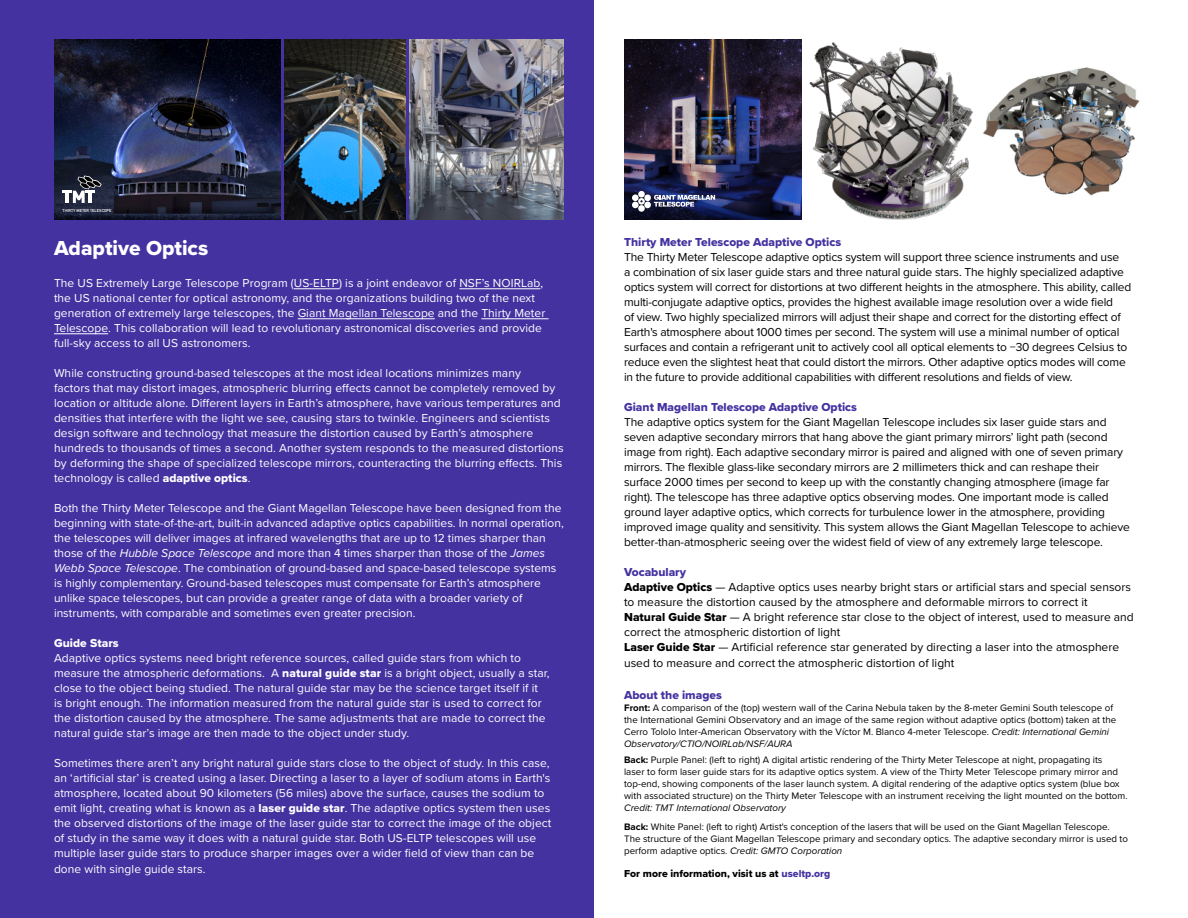
<style>
.page{position:relative;width:1188px;height:918px;background:#fff}
.page>*{position:absolute;margin:0;border:0;box-sizing:border-box;transform-origin:0 0}
.t1{font:21px "Proxima Nova Extrabld";color:#fff}
.t2{font:12px/15px "Proxima Nova";letter-spacing:.005em;color:#fff}
.t3{font:12px/15px "Proxima Nova";letter-spacing:-.01em;color:#000}
.t4{font:12px "Proxima Nova Extrabld";color:#4532a1}
.t5{font:12px "Proxima Nova Extrabld";letter-spacing:.005em;color:#fff}
.t6{font:10.5px "Proxima Nova Extrabld";color:#000}
.t7{font:9.75px/12px "Proxima Nova";color:#000}
.t8{font:700 4.2px "DIN Alternate";color:#fff}
.s1{font-family:"Proxima Nova Extrabld"}
.s2{font-style:italic}
.s3{font-weight:700}
.s4{color:#4532a1}
</style>
<div class="page">
<div style="left:0;top:0;width:594px;height:918px;background:#4532a1"></div>
<hr style="left:294px;top:288px;width:45px;height:1px;background:#fff">
<hr style="left:459px;top:288px;width:81px;height:1px;background:#fff">
<hr style="left:298px;top:318px;width:137px;height:1px;background:#fff">
<hr style="left:481px;top:318px;width:68px;height:1px;background:#fff">
<hr style="left:54px;top:333px;width:54px;height:1px;background:#fff">
<img style="left:995px;top:67px;width:145px;height:129px">
<img style="left:624px;top:39px;width:167px;height:181px">
<div style="left:632px;top:194px;width:7px;height:7px;background:#fff;border-radius:50%"></div>
<div style="left:632px;top:202px;width:7px;height:6px;background:#fff;border-radius:50%"></div>
<div style="left:638px;top:205px;width:7px;height:7px;background:#fff;border-radius:50%"></div>
<div style="left:638px;top:191px;width:7px;height:7px;background:#fff;border-radius:50%"></div>
<div style="left:644px;top:195px;width:7px;height:6px;background:#fff;border-radius:50%"></div>
<div style="left:644px;top:202px;width:7px;height:6px;background:#fff;border-radius:50%"></div>
<svg style="left:638px;top:198px;width:7px;height:7px"></svg>
<svg style="left:654px;top:195px;width:61px;height:12px"></svg>
<img style="left:285px;top:39px;width:120px;height:181px">
<img style="left:54px;top:39px;width:226px;height:181px">
<svg style="left:63px;top:175px;width:39px;height:28px"></svg>
<img style="left:410px;top:39px;width:154px;height:181px">
<img style="left:791px;top:39px;width:204px;height:181px">
<p class="t8" style="left:62px;top:207px;width:50px">THIRTY METER TELESCOPE</p>
<p class="t1" style="left:54px;top:233px;width:156px">Adaptive Optics</p>
<p class="t2" style="left:54px;top:275px;width:493px">The US Extremely Large Telescope Program (US-ELTP) is a joint endeavor of NSF’s NOIRLab, the US national center for optical astronomy, and the organizations building two of the next generation of extremely large telescopes, the Giant Magellan Telescope and the Thirty Meter Telescope. This collaboration will lead to revolutionary astronomical discoveries and provide full-sky access to all US astronomers.</p>
<p class="t2" style="left:54px;top:365px;width:511px">While constructing ground-based telescopes at the most ideal locations minimizes many<br>factors that may distort images, atmospheric blurring effects cannot be completely removed by location or altitude alone. Different layers in Earth’s atmosphere, have various temperatures and densities that interfere with the light we see, causing stars to twinkle. Engineers and scientists design software and technology that measure the distortion caused by Earth’s atmosphere hundreds to thousands of times a second. Another system responds to the measured distortions by deforming the shape of specialized telescope mirrors, counteracting the blurring effects. This technology is called <span class="s1">adaptive optics</span>.</p>
<p class="t2" style="left:54px;top:500px;width:511px">Both the Thirty Meter Telescope and the Giant Magellan Telescope have been designed from the beginning with state-of-the-art, built-in advanced adaptive optics capabilities. In normal operation, the telescopes will deliver images at infrared wavelengths that are up to 12 times sharper than those of the <span class="s2">Hubble Space Telescope</span> and more than 4 times sharper than those of the <span class="s2">James Webb Space Telescope</span>. The combination of ground-based and space-based telescope systems is highly complementary. Ground-based telescopes must compensate for Earth’s atmosphere unlike space telescopes, but can provide a greater range of data with a broader variety of instruments, with comparable and sometimes even greater precision.</p>
<p class="t5" style="left:54px;top:634px;width:66px">Guide Stars</p>
<p class="t2" style="left:54px;top:650px;width:497px">Adaptive optics systems need bright reference sources, called guide stars from which to measure the atmospheric deformations. A <span class="s1">natural guide star</span> is a bright object, usually a star, close to the object being studied. The natural guide star may be the science target itself if it<br>is bright enough. The information measured from the natural guide star is used to correct for the distortion caused by the atmosphere. The same adjustments that are made to correct the natural guide star’s image are then made to the object under study.</p>
<p class="t2" style="left:54px;top:755px;width:499px">Sometimes there aren’t any bright natural guide stars close to the object of study. In this case, an ‘artificial star’ is created using a laser. Directing a laser to a layer of sodium atoms in Earth's atmosphere, located about 90 kilometers (56 miles) above the surface, causes the sodium to emit light, creating what is known as a <span class="s1">laser guide star</span>. The adaptive optics system then uses the observed distortions of the image of the laser guide star to correct the image of the object of study in the same way it does with a natural guide star. Both US-ELTP telescopes will use multiple laser guide stars to produce sharper images over a wider field of view than can be done with single guide stars.</p>
<p class="t4" style="left:624px;top:233px;width:219px">Thirty Meter Telescope Adaptive Optics</p>
<p class="t3" style="left:624px;top:249px;width:509px">The Thirty Meter Telescope adaptive optics system will support three science instruments and use<br>a combination of six laser guide stars and three natural guide stars. The highly specialized adaptive optics system will correct for distortions at two different heights in the atmosphere. This ability, called multi-conjugate adaptive optics, provides the highest available image resolution over a wide field<br>of view. Two highly specialized mirrors will adjust their shape and correct for the distorting effect of Earth's atmosphere about 1000 times per second. The system will use a minimal number of optical surfaces and contain a refrigerant unit to actively cool all optical elements to −30 degrees Celsius to reduce even the slightest heat that could distort the mirrors. Other adaptive optics modes will come in the future to provide additional capabilities with different resolutions and fields of view.</p>
<p class="t4" style="left:624px;top:398px;width:234px">Giant Magellan Telescope Adaptive Optics</p>
<p class="t3" style="left:624px;top:414px;width:507px">The adaptive optics system for the Giant Magellan Telescope includes six laser guide stars and seven adaptive secondary mirrors that hang above the giant primary mirrors’ light path (second image from right). Each adaptive secondary mirror is paired and aligned with one of seven primary mirrors. The flexible glass-like secondary mirrors are 2 millimeters thick and can reshape their surface 2000 times per second to keep up with the constantly changing atmosphere (image far right). The telescope has three adaptive optics observing modes. One important mode is called ground layer adaptive optics, which corrects for turbulence lower in the atmosphere, providing improved image quality and sensitivity. This system allows the Giant Magellan Telescope to achieve better-than-atmospheric seeing over the widest field of view of any extremely large telescope.</p>
<p class="t4" style="left:624px;top:563px;width:63px">Vocabulary</p>
<p class="t3" style="left:624px;top:579px;width:508px"><span class="s1">Adaptive Optics</span> — Adaptive optics uses nearby bright stars or artificial stars and special sensors to measure the distortion caused by the atmosphere and deformable mirrors to correct it</p>
<p class="t3" style="left:624px;top:609px;width:511px"><span class="s1">Natural Guide Star</span> — A bright reference star close to the object of interest, used to measure and correct the atmospheric distortion of light</p>
<p class="t3" style="left:624px;top:638px;width:496px;line-height:15.8px"><span class="s1">Laser Guide Star</span> — Artificial reference star generated by directing a laser into the atmosphere used to measure and correct the atmospheric distortion of light</p>
<p class="t4" style="left:624px;top:686px;width:99px">About the images</p>
<p class="t7" style="left:624px;top:701px;width:494px"><span class="s3">Front:</span> A comparison of the (top) western wall of the Carina Nebula taken by the 8-meter Gemini South telescope of the International Gemini Observatory and an image of the same region without adaptive optics (bottom) taken at the Cerro Tololo Inter-American Observatory with the Víctor M. Blanco 4-meter Telescope. <span class="s2">Credit: International Gemini Observatory/CTIO/NOIRLab/NSF/AURA</span></p>
<p class="t7" style="left:624px;top:754px;width:505px"><span class="s3">Back:</span> Purple Panel: (left to right) A digital artistic rendering of the Thirty Meter Telescope at night, propagating its<br>laser to form laser guide stars for its adaptive optics system. A view of the Thirty Meter Telescope primary mirror and top-end, showing components of the laser launch system. A digital rendering of the adaptive optics system (blue box with associated structure) on the Thirty Meter Telescope with an instrument receiving the light mounted on the bottom.<br><span class="s2">Credit: TMT International Observatory</span></p>
<p class="t7" style="left:624px;top:821px;width:505px"><span class="s3">Back:</span> White Panel: (left to right) Artist's conception of the lasers that will be used on the Giant Magellan Telescope.<br>The structure of the Giant Magellan Telescope primary and secondary optics. The adaptive secondary mirror is used to perform adaptive optics. <span class="s2">Credit: GMTO Corporation</span></p>
<p class="t6" style="left:624px;top:866px;width:208px">For more information, visit us at <span class="s4">useltp.org</span></p>
</div>
